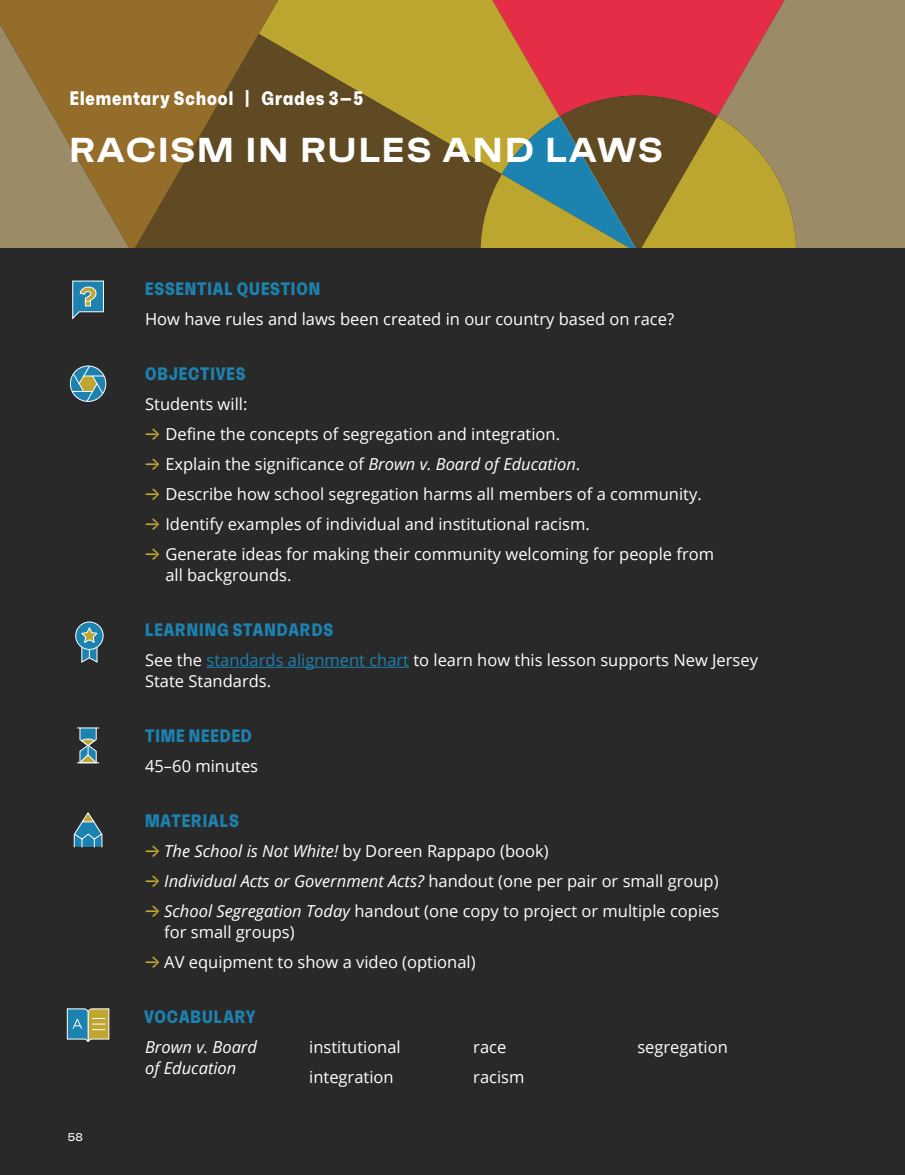
<style>
.page{position:relative;width:905px;height:1175px;background:#fff}
.page>*{position:absolute;margin:0;border:0;box-sizing:border-box;transform-origin:0 0}
.t1{font:700 expanded 34.5px "Faktum";letter-spacing:.05em;color:#fff}
.t2{font:700 19.5px "Faktum X Con";letter-spacing:.05em;color:#fff}
.t3{font:700 18px "Faktum X Con";letter-spacing:.05em;color:#1c82b0}
.t4{font:16.5px/21px "Open Sans";color:#fff}
.t5{font:italic 16.5px/21px "Open Sans";color:#fff}
.t6{font:500 expanded 11.25px "Faktum Test";color:#fff}
.s1{font-family:"Faktum Con";font-weight:500;color:#bfa630}
.s2{font-style:italic}
.s3{color:#1c82b0}
.s4{font-family:"Faktum Con";font-weight:500;font-style:normal;color:#bfa630}
.s5{font-style:normal}
</style>
<div class="page">
<div style="left:0;top:0;width:904px;height:1174px;background:#292929"></div>
<div style="left:559px;top:0;width:158px;height:95px;background:#e52d48"></div>
<svg style="left:717px;top:0;width:187px;height:247px;background:#a38063"></svg>
<svg style="left:385px;top:0;width:174px;height:95px;background:#cc7639"></svg>
<svg style="left:385px;top:34px;width:117px;height:213px;background:#8e7829"></svg>
<svg style="left:480px;top:95px;width:316px;height:152px;background:#8a8043"></svg>
<svg style="left:132px;top:0;width:253px;height:247px;background:#7c6026"></svg>
<svg style="left:0;top:0;width:132px;height:247px;background:#977a45"></svg>
<svg style="left:72px;top:280px;width:32px;height:40px"></svg>
<svg style="left:67px;top:1008px;width:43px;height:34px"></svg>
<svg style="left:73px;top:812px;width:30px;height:35px"></svg>
<svg style="left:77px;top:727px;width:22px;height:37px"></svg>
<svg style="left:76px;top:622px;width:27px;height:27px"></svg>
<div style="left:75px;top:621px;width:28px;height:29px;border:1px solid #fff;border-radius:50%"></div>
<svg style="left:80px;top:627px;width:19px;height:36px"></svg>
<div style="left:70px;top:365px;width:36px;height:37px;border:1px solid #fff;border-radius:50%"></div>
<svg style="left:72px;top:365px;width:32px;height:37px"></svg>
<hr style="left:206px;top:667px;width:203px;height:1px;background:#1c82b0">
<p class="t2" style="left:70px;top:86px;width:294px">Elementary School | Grades 3–5</p>
<h1 class="t1" style="left:69px;top:127px;width:595px">RACISM IN RULES AND LAWS</h1>
<p class="t3" style="left:145px;top:277px;width:177px">ESSENTIAL QUESTION</p>
<p class="t4" style="left:145px;top:308px;width:530px">How have rules and laws been created in our country based on race?</p>
<p class="t3" style="left:145px;top:362px;width:102px">OBJECTIVES</p>
<p class="t4" style="left:145px;top:393px;width:104px">Students will:</p>
<p class="t4" style="left:145px;top:423px;width:416px"><span class="s1">→</span> Define the concepts of segregation and integration.</p>
<p class="t4" style="left:145px;top:453px;width:436px"><span class="s1">→</span> Explain the significance of <span class="s2">Brown v. Board of Education</span>.</p>
<p class="t4" style="left:145px;top:483px;width:558px"><span class="s1">→</span> Describe how school segregation harms all members of a community.</p>
<p class="t4" style="left:145px;top:513px;width:446px"><span class="s1">→</span> Identify examples of individual and institutional racism.</p>
<p class="t4" style="left:165px;top:543px;width:550px;text-indent:-20px"><span class="s1">→</span> Generate ideas for making their community welcoming for people from all backgrounds.</p>
<p class="t3" style="left:145px;top:618px;width:190px">LEARNING STANDARDS</p>
<p class="t4" style="left:145px;top:649px;width:614px">See the <span class="s3">standards alignment chart</span> to learn how this lesson supports New Jersey<br>State Standards.</p>
<p class="t3" style="left:145px;top:724px;width:108px">TIME NEEDED</p>
<p class="t4" style="left:145px;top:755px;width:115px">45–60 minutes</p>
<p class="t3" style="left:145px;top:809px;width:95px">MATERIALS</p>
<p class="t4" style="left:145px;top:840px;width:405px"><span class="s1">→</span> <span class="s2">The School is Not White!</span> by Doreen Rappapo (book)</p>
<p class="t5" style="left:145px;top:870px;width:575px"><span class="s4">→</span> Individual Acts or Government Acts? <span class="s5">handout (one per pair or small group)</span></p>
<p class="t4" style="left:164px;top:900px;width:556px;text-indent:-19px"><span class="s1">→</span> <span class="s2">School Segregation Today</span> handout (one copy to project or multiple copies for small groups)</p>
<p class="t4" style="left:145px;top:951px;width:332px"><span class="s1">→</span> AV equipment to show a video (optional)</p>
<p class="t6" style="left:68px;top:1133px;width:17px">58</p>
<p class="t3" style="left:144px;top:1005px;width:113px">VOCABULARY</p>
<p class="t5" style="left:145px;top:1035px;width:113px">Brown v. Board of Education</p>
<p class="t4" style="left:309px;top:1031px;width:93px;line-height:30px">institutional integration</p>
<p class="t4" style="left:473px;top:1031px;width:53px;line-height:30px">race racism</p>
<p class="t4" style="left:637px;top:1035px;width:92px">segregation</p>
</div>
